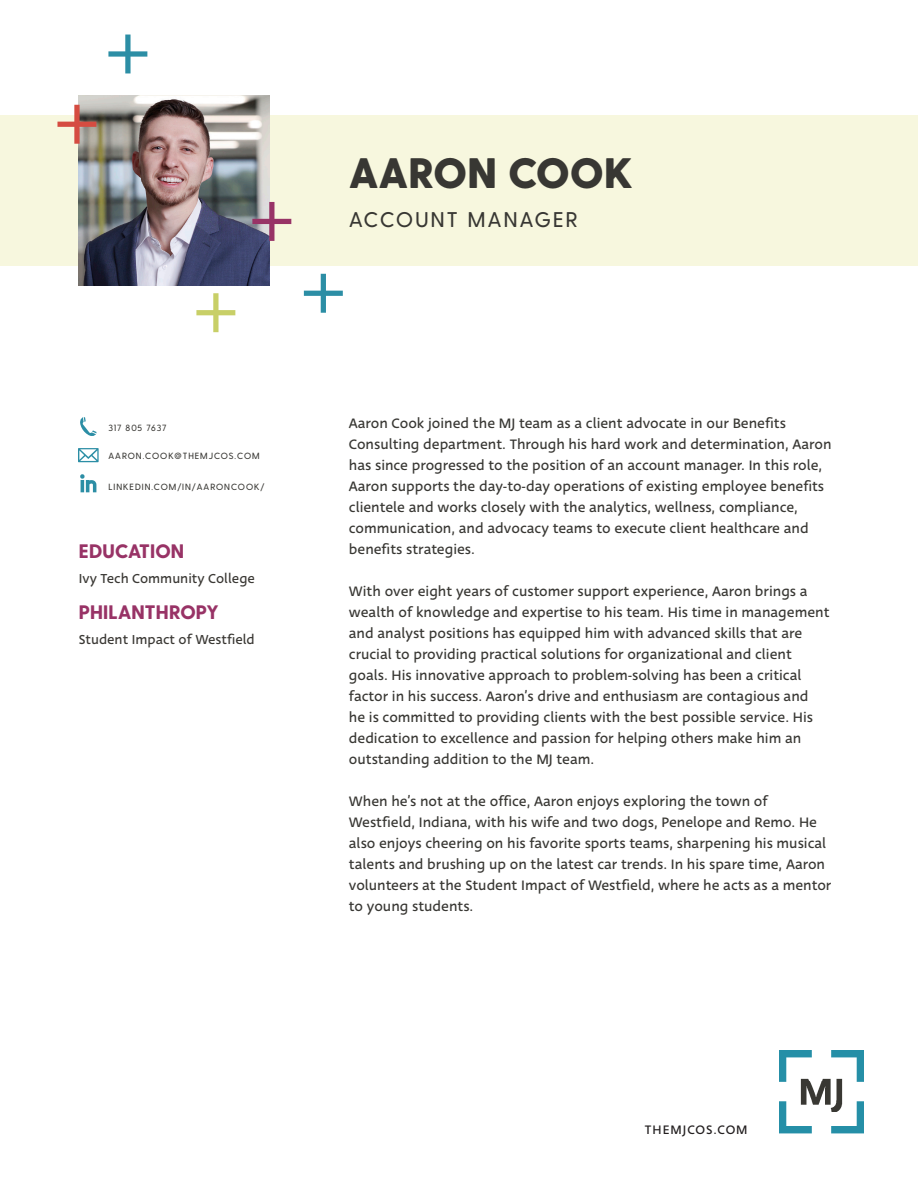
<style>
.page{position:relative;width:918px;height:1188px;background:#fff}
.page>*{position:absolute;margin:0;border:0;box-sizing:border-box;transform-origin:0 0}
.Name{font:800 42.6px "Greycliff CF";letter-spacing:.01em;color:#383733}
.Job_Title{font:500 21.3px "Greycliff CF";letter-spacing:.11em;color:#383733}
.Sidebar_Body{font:800 19.5px "Greycliff CF";letter-spacing:.01em;color:#983366}
.Sidebar_Title{font:800 19.5px "Greycliff CF";letter-spacing:.01em;color:#983366}
.t1{font:15px/21px "Deva Ideal";color:#383733}
.Sidebar_Body-2{font:14.25px "Deva Ideal";color:#3a3834}
.t2{font:13.5px "Deva Ideal";letter-spacing:.075em;color:#231f20}
.Job_Title-2{font:500 9px "Greycliff CF";letter-spacing:.11em;color:#383733}
</style>
<div class="page">
<div style="left:0;top:115px;width:918px;height:151px;background:#f7f7de"></div>
<img style="left:79px;top:95px;width:190px;height:190px">
<img style="left:780px;top:1050px;width:84px;height:84px">
<svg style="left:252px;top:202px;width:39px;height:39px"></svg>
<svg style="left:304px;top:274px;width:39px;height:39px"></svg>
<svg style="left:108px;top:35px;width:39px;height:38px"></svg>
<svg style="left:57px;top:105px;width:39px;height:39px"></svg>
<svg style="left:196px;top:293px;width:39px;height:39px"></svg>
<svg style="left:80px;top:417px;width:17px;height:19px"></svg>
<svg style="left:78px;top:448px;width:21px;height:14px"></svg>
<svg style="left:80px;top:474px;width:16px;height:18px"></svg>
<p class="Job_Title-2" style="left:108px;top:423px;width:60px">317 805 7637</p>
<p class="Job_Title-2" style="left:108px;top:450px;width:153px">AARON.COOK@THEMJCOS.COM</p>
<p class="Job_Title-2" style="left:108px;top:482px;width:157px">LINKEDIN.COM/IN/AARONCOOK/</p>
<p class="Sidebar_Title" style="left:79px;top:539px;width:107px">EDUCATION</p>
<p class="Sidebar_Body-2" style="left:79px;top:569px;width:178px">Ivy Tech Community College</p>
<p class="Sidebar_Body" style="left:79px;top:601px;width:141px">PHILANTHROPY</p>
<p class="Sidebar_Body-2" style="left:79px;top:630px;width:178px">Student Impact of Westfield</p>
<p class="Name" style="left:349px;top:147px;width:285px">AARON COOK</p>
<p class="Job_Title" style="left:349px;top:207px;width:230px">ACCOUNT MANAGER</p>
<p class="t1" style="left:349px;top:413px;width:484px">Aaron Cook joined the MJ team as a client advocate in our Benefits Consulting department. Through his hard work and determination, Aaron has since progressed to the position of an account manager. In this role, Aaron supports the day-to-day operations of existing employee benefits clientele and works closely with the analytics, wellness, compliance, communication, and advocacy teams to execute client healthcare and benefits strategies.</p>
<p class="t1" style="left:349px;top:581px;width:482px">With over eight years of customer support experience, Aaron brings a wealth of knowledge and expertise to his team. His time in management and analyst positions has equipped him with advanced skills that are crucial to providing practical solutions for organizational and client goals. His innovative approach to problem-solving has been a critical factor in his success. Aaron’s drive and enthusiasm are contagious and<br>he is committed to providing clients with the best possible service. His dedication to excellence and passion for helping others make him an outstanding addition to the MJ team.</p>
<p class="t1" style="left:349px;top:791px;width:484px">When he’s not at the office, Aaron enjoys exploring the town of Westfield, Indiana, with his wife and two dogs, Penelope and Remo. He also enjoys cheering on his favorite sports teams, sharpening his musical talents and brushing up on the latest car trends. In his spare time, Aaron volunteers at the Student Impact of Westfield, where he acts as a mentor to young students.</p>
<p class="t2" style="left:645px;top:1121px;width:104px">THEMJCOS.COM</p>
</div>
